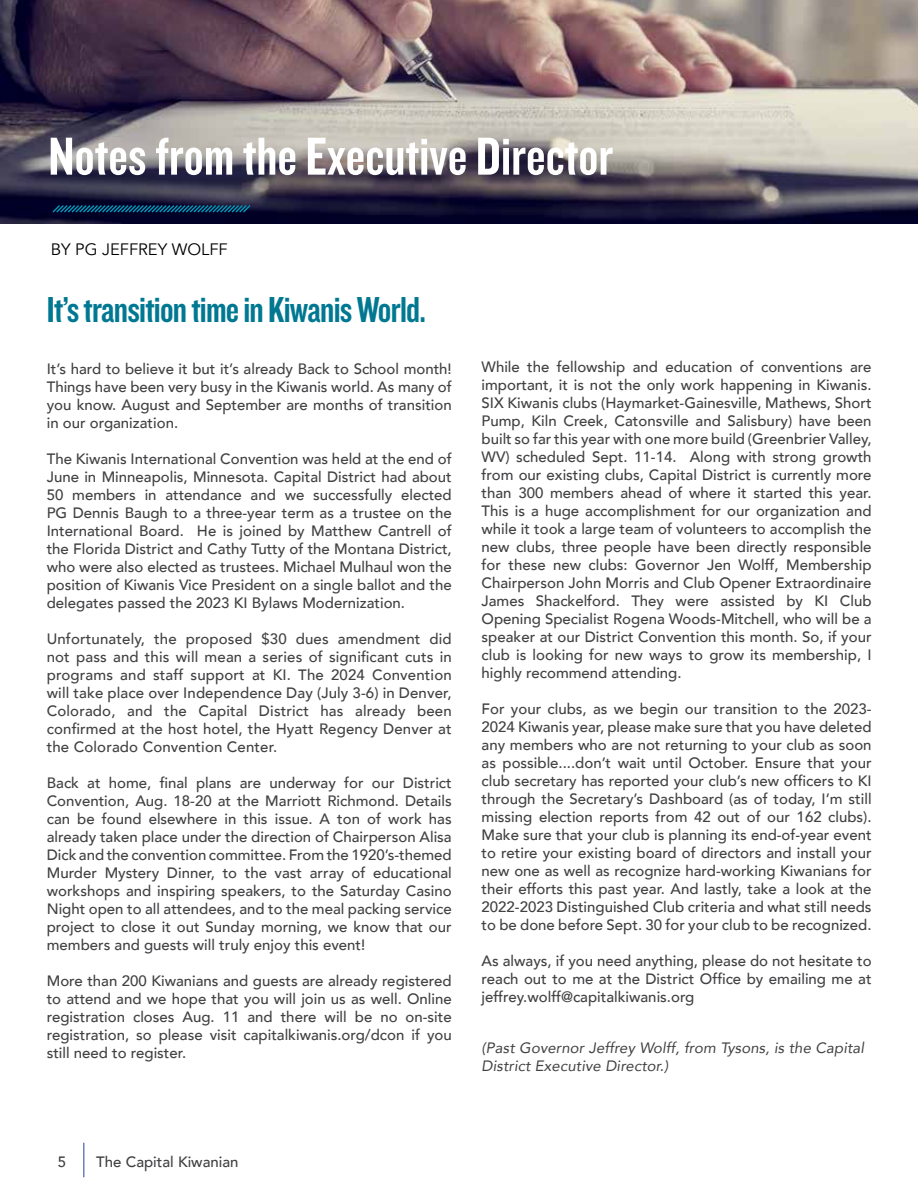
<style>
.page{position:relative;width:918px;height:1188px;background:#fff}
.page>*{position:absolute;margin:0;border:0;box-sizing:border-box;transform-origin:0 0}
.t1{font:55.5px "Knockout HTF49 Liteweight";color:#fff}
.t2{font:37.5px "Knockout HTF49 Liteweight";letter-spacing:-.02em;color:#007892}
.t3{font:16.5px "Avenir";color:#000}
.t4{font:500 15px/18px "Avenir";color:#414042;text-align:justify}
.t5{font:italic 15px/18px "Avenir";letter-spacing:.01em;color:#414042}
</style>
<div class="page">
<hr style="left:917px;top:205px;width:1px;height:68px;background:#ff7d0d">
<img style="left:0;top:0;width:918px;height:224px">
<svg style="left:51px;top:204px;width:201px;height:10px;background:#023457"></svg>
<hr style="left:84px;top:1143px;width:1px;height:34px;background:#25408f">
<h1 class="t1" style="left:48px;top:128px;width:567px">Notes from the Executive Director</h1>
<p class="t3" style="left:51px;top:239px;width:178px">BY PG JEFFREY WOLFF</p>
<h2 class="t2" style="left:47px;top:291px;width:381px">It’s transition time in Kiwanis World.</h2>
<p class="t4" style="left:47px;top:359px;width:407px">It’s hard to believe it but it’s already Back to School month!<br>Things have been very busy in the Kiwanis world. As many of you know. August and September are months of transition in our organization.</p>
<p class="t4" style="left:47px;top:449px;width:407px">The Kiwanis International Convention was held at the end of June in Minneapolis, Minnesota. Capital District had about 50 members in attendance and we successfully elected PG Dennis Baugh to a three-year term as a trustee on the International Board. He is joined by Matthew Cantrell of the Florida District and Cathy Tutty of the Montana District, who were also elected as trustees. Michael Mulhaul won the position of Kiwanis Vice President on a single ballot and the delegates passed the 2023 KI Bylaws Modernization.</p>
<p class="t4" style="left:47px;top:629px;width:407px">Unfortunately, the proposed $30 dues amendment did not pass and this will mean a series of significant cuts in programs and staff support at KI. The 2024 Convention will take place over Independence Day (July 3-6) in Denver, Colorado, and the Capital District has already been confirmed at the host hotel, the Hyatt Regency Denver at the Colorado Convention Center.</p>
<p class="t4" style="left:47px;top:773px;width:407px">Back at home, final plans are underway for our District Convention, Aug. 18-20 at the Marriott Richmond. Details can be found elsewhere in this issue. A ton of work has already taken place under the direction of Chairperson Alisa Dick and the convention committee. From the 1920’s-themed Murder Mystery Dinner, to the vast array of educational workshops and inspiring speakers, to the Saturday Casino Night open to all attendees, and to the meal packing service project to close it out Sunday morning, we know that our members and guests will truly enjoy this event!</p>
<p class="t4" style="left:47px;top:971px;width:407px">More than 200 Kiwanians and guests are already registered to attend and we hope that you will join us as well. Online registration closes Aug. 11 and there will be no on-site registration, so please visit capitalkiwanis.org/dcon if you still need to register.</p>
<p class="t4" style="left:482px;top:357px;width:392px">While the fellowship and education of conventions are important, it is not the only work happening in Kiwanis.<br>SIX Kiwanis clubs (Haymarket-Gainesville, Mathews, Short Pump, Kiln Creek, Catonsville and Salisbury) have been built so far this year with one more build (Greenbrier Valley, WV) scheduled Sept. 11-14. Along with strong growth from our existing clubs, Capital District is currently more than 300 members ahead of where it started this year.<br>This is a huge accomplishment for our organization and while it took a large team of volunteers to accomplish the new clubs, three people have been directly responsible for these new clubs: Governor Jen Wolff, Membership Chairperson John Morris and Club Opener Extraordinaire James Shackelford. They were assisted by KI Club Opening Specialist Rogena Woods-Mitchell, who will be a speaker at our District Convention this month. So, if your club is looking for new ways to grow its membership, I highly recommend attending.</p>
<p class="t4" style="left:482px;top:699px;width:392px">For your clubs, as we begin our transition to the 2023- 2024 Kiwanis year, please make sure that you have deleted any members who are not returning to your club as soon as possible....don’t wait until October. Ensure that your club secretary has reported your club’s new officers to KI through the Secretary’s Dashboard (as of today, I’m still missing election reports from 42 out of our 162 clubs).<br>Make sure that your club is planning its end-of-year event to retire your existing board of directors and install your new one as well as recognize hard-working Kiwanians for their efforts this past year. And lastly, take a look at the 2022-2023 Distinguished Club criteria and what still needs to be done before Sept. 30 for your club to be recognized.</p>
<p class="t4" style="left:482px;top:951px;width:392px">As always, if you need anything, please do not hesitate to reach out to me at the District Office by emailing me at jeffrey.wolff@capitalkiwanis.org</p>
<p class="t5" style="left:482px;top:1039px;width:384px">(Past Governor Jeffrey Wolff, from Tysons, is the Capital<br>District Executive Director.)</p>
<p class="t4" style="left:58px;top:1152px;width:10px">5</p>
<p class="t4" style="left:96px;top:1152px;width:144px">The Capital Kiwanian</p>
</div>
